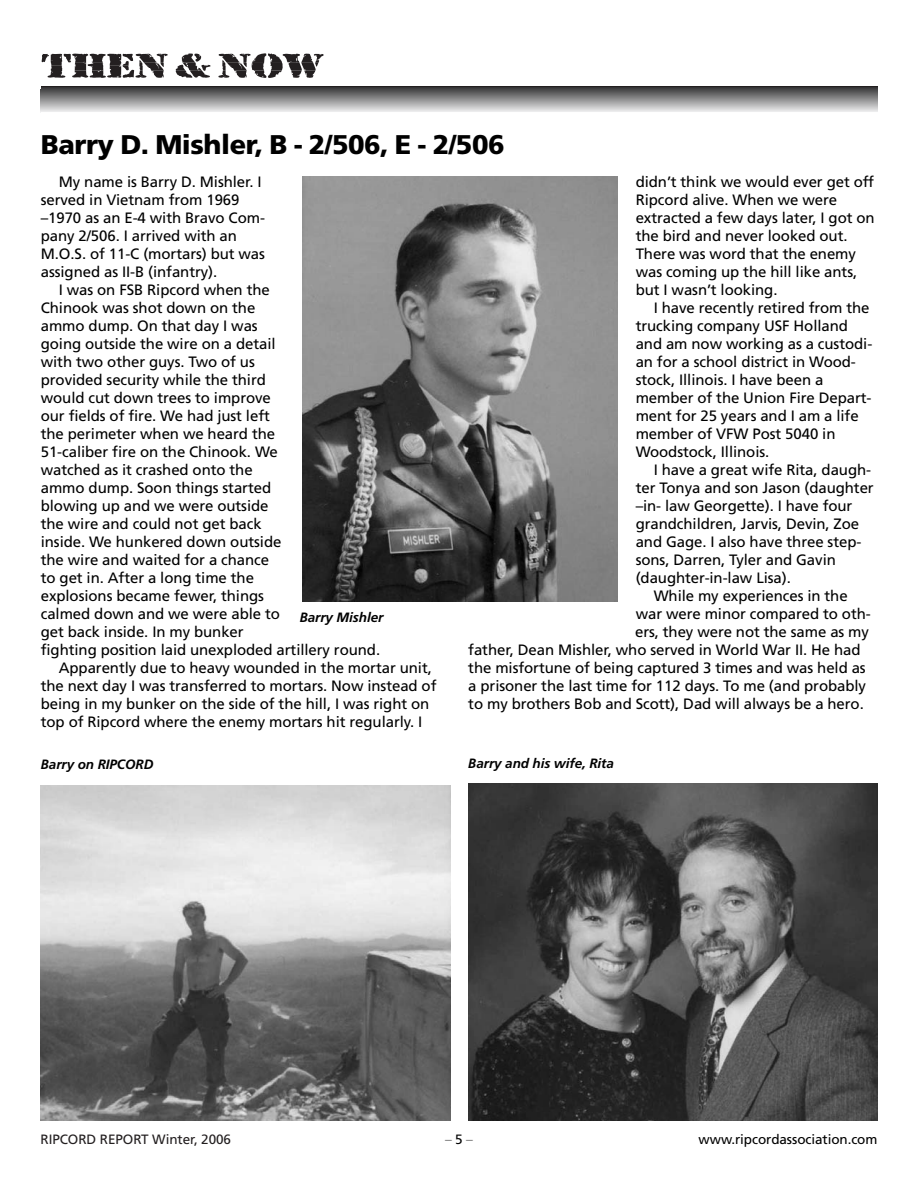
<style>
.page{position:relative;width:918px;height:1188px;background:#fff}
.page>*{position:absolute;margin:0;border:0;box-sizing:border-box;transform-origin:0 0}
.t1{font:900 27px "Frutiger";letter-spacing:-.015em;color:#000}
.t2{font:15px/18px "Frutiger";letter-spacing:-.005em;color:#000}
.t3{font:italic 700 13.5px "Frutiger";letter-spacing:-.005em;color:#000}
.t4{font:13.5px "Frutiger";letter-spacing:-.005em;color:#000}
.t5{font:13.5px "Frutiger";letter-spacing:-.005em;color:#231f20}
.t6{font:13.5px "Frutiger";color:#808080}
.s1{color:#000}
</style>
<div class="page">
<hr style="left:41px;top:86px;width:837px;height:1px;background:#231f20">
<hr style="left:41px;top:87px;width:837px;height:1px;background:#343334">
<hr style="left:41px;top:88px;width:837px;height:1px;background:#3d3c3e">
<svg style="left:41px;top:89px;width:837px;height:23px;background:#989899"></svg>
<svg style="left:42px;top:54px;width:126px;height:24px"></svg>
<svg style="left:176px;top:54px;width:35px;height:24px"></svg>
<svg style="left:218px;top:53px;width:106px;height:25px"></svg>
<img style="left:302px;top:176px;width:316px;height:425px">
<img style="left:41px;top:786px;width:409px;height:334px">
<img style="left:469px;top:783px;width:409px;height:337px">
<h1 class="t1" style="left:41px;top:134px;width:465px">Barry D. Mishler, B - 2/506, E - 2/506</h1>
<p class="t2" style="left:41px;top:173px;width:226px;text-indent:18px">My name is Barry D. Mishler. I served in Vietnam from 1969 –1970 as an E-4 with Bravo Com&shy;pany 2/506. I arrived with an<br>M.O.S. of 11-C (mortars) but was assigned as II-B (infantry).</p>
<p class="t2" style="left:59px;top:281px;width:213px">I was on FSB Ripcord when the</p>
<p class="t2" style="left:41px;top:299px;width:216px">Chinook was shot down on the</p>
<p class="t2" style="left:41px;top:317px;width:218px">ammo dump. On that day I was</p>
<p class="t2" style="left:41px;top:335px;width:236px">going outside the wire on a detail</p>
<p class="t2" style="left:41px;top:353px;width:216px">with two other guys. Two of us</p>
<p class="t2" style="left:41px;top:371px;width:227px">provided security while the third</p>
<p class="t2" style="left:41px;top:389px;width:232px">would cut down trees to improve</p>
<p class="t2" style="left:41px;top:407px;width:231px">our fields of fire. We had just left</p>
<p class="t2" style="left:41px;top:425px;width:236px">the perimeter when we heard the</p>
<p class="t2" style="left:41px;top:443px;width:239px">51-caliber fire on the Chinook. We</p>
<p class="t2" style="left:41px;top:461px;width:213px">watched as it crashed onto the</p>
<p class="t2" style="left:41px;top:479px;width:232px">ammo dump. Soon things started</p>
<p class="t2" style="left:41px;top:497px;width:229px">blowing up and we were outside</p>
<p class="t2" style="left:41px;top:515px;width:222px">the wire and could not get back</p>
<p class="t2" style="left:41px;top:533px;width:242px">inside. We hunkered down outside</p>
<p class="t2" style="left:41px;top:551px;width:230px">the wire and waited for a chance</p>
<p class="t2" style="left:41px;top:569px;width:215px">to get in. After a long time the</p>
<p class="t2" style="left:41px;top:587px;width:225px">explosions became fewer, things</p>
<p class="t2" style="left:41px;top:605px;width:241px">calmed down and we were able to</p>
<p class="t2" style="left:41px;top:623px;width:204px">get back inside. In my bunker</p>
<p class="t2" style="left:41px;top:641px;width:341px">fighting position laid unexploded artillery round.</p>
<p class="t2" style="left:59px;top:659px;width:375px">Apparently due to heavy wounded in the mortar unit,</p>
<p class="t2" style="left:41px;top:677px;width:397px">the next day I was transferred to mortars. Now instead of</p>
<p class="t2" style="left:41px;top:695px;width:390px">being in my bunker on the side of the hill, I was right on</p>
<p class="t2" style="left:41px;top:713px;width:383px">top of Ripcord where the enemy mortars hit regularly. I</p>
<p class="t3" style="left:300px;top:612px;width:85px">Barry Mishler</p>
<p class="t2" style="left:636px;top:173px;width:241px">didn’t think we would ever get off<br>Ripcord alive. When we were extracted a few days later, I got on the bird and never looked out.<br>There was word that the enemy was coming up the hill like ants, but I wasn’t looking.</p>
<p class="t2" style="left:636px;top:299px;width:238px;text-indent:18px">I have recently retired from the trucking company USF Holland and am now working as a custodi&shy;an for a school district in Wood&shy;stock, Illinois. I have been a member of the Union Fire Depart&shy;ment for 25 years and I am a life member of VFW Post 5040 in<br>Woodstock, Illinois.</p>
<p class="t2" style="left:654px;top:461px;width:219px">I have a great wife Rita, daugh-</p>
<p class="t2" style="left:636px;top:479px;width:240px">ter Tonya and son Jason (daughter</p>
<p class="t2" style="left:636px;top:497px;width:218px">–in- law Georgette). I have four</p>
<p class="t2" style="left:636px;top:515px;width:225px">grandchildren, Jarvis, Devin, Zoe</p>
<p class="t2" style="left:636px;top:533px;width:227px">and Gage. I also have three step-</p>
<p class="t2" style="left:636px;top:551px;width:202px">sons, Darren, Tyler and Gavin</p>
<p class="t2" style="left:636px;top:569px;width:157px">(daughter-in-law Lisa).</p>
<p class="t2" style="left:654px;top:587px;width:195px">While my experiences in the</p>
<p class="t2" style="left:636px;top:605px;width:237px">war were minor compared to oth-</p>
<p class="t2" style="left:635px;top:623px;width:235px">ers, they were not the same as my</p>
<p class="t2" style="left:468px;top:641px;width:394px">father, Dean Mishler, who served in World War II. He had</p>
<p class="t2" style="left:468px;top:659px;width:399px">the misfortune of being captured 3 times and was held as</p>
<p class="t2" style="left:468px;top:677px;width:399px">a prisoner the last time for 112 days. To me (and probably</p>
<p class="t2" style="left:468px;top:695px;width:397px">to my brothers Bob and Scott), Dad will always be a hero.</p>
<p class="t3" style="left:41px;top:759px;width:114px">Barry on RIPCORD</p>
<p class="t3" style="left:468px;top:758px;width:147px">Barry and his wife, Rita</p>
<p class="t5" style="left:40px;top:1134px;width:192px">RIPCORD REPORT Winter, 2006</p>
<p class="t6" style="left:445px;top:1134px;width:29px">–<span class="s1">5</span>–</p>
<p class="t4" style="left:699px;top:1134px;width:180px">www.ripcordassociation.com</p>
</div>
